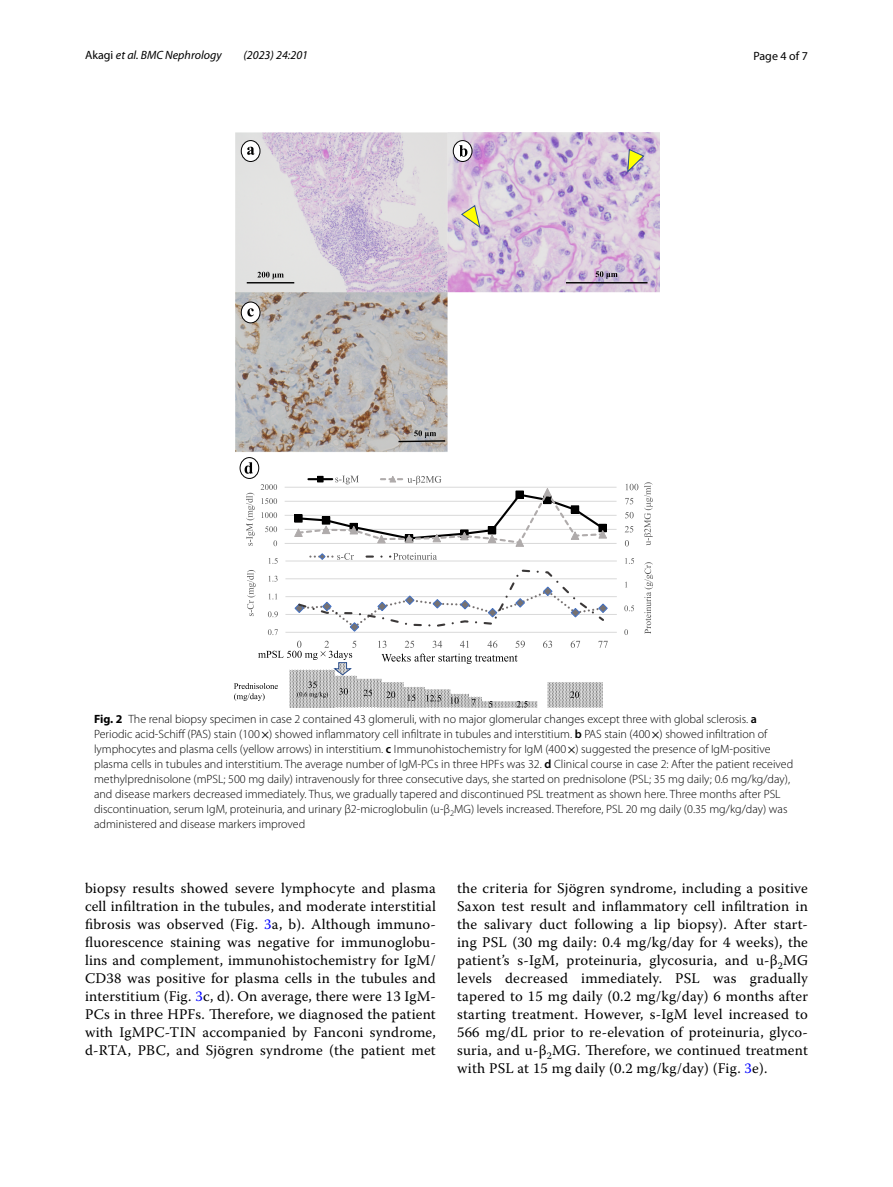
<style>
.page{position:relative;width:893px;height:1187px;background:#fff}
.page>*{position:absolute;margin:0;border:0;box-sizing:border-box;transform-origin:0 0}
.t1{font:14.7px/18px "Warnock Pro";letter-spacing:.015em;color:#000;text-align:justify}
.t2{font:300 12px/15px "Myriad Pro";color:#000}
.t3{font:italic 12px "Myriad Pro";color:#000}
.t4{font:12px "Myriad Pro";color:#000}
.s1{font-style:normal}
.s2{font-weight:700}
.s3{font-weight:600}
.s4{font-family:"STIX";font-weight:400}
.s5{color:#00f}
.s6{font-family:"Code 2000"}
</style>
<div class="page">
<img style="left:236px;top:133px;width:423px;height:479px">
<hr style="left:285px;top:543px;width:332px;height:1px;background:#d9d9d9">
<hr style="left:285px;top:529px;width:332px;height:1px;background:#d9d9d9">
<hr style="left:285px;top:515px;width:332px;height:1px;background:#d9d9d9">
<hr style="left:285px;top:501px;width:332px;height:1px;background:#d9d9d9">
<hr style="left:285px;top:487px;width:332px;height:1px;background:#d9d9d9">
<svg style="left:625px;top:540px;width:4px;height:6px"></svg>
<svg style="left:625px;top:526px;width:8px;height:6px"></svg>
<svg style="left:625px;top:512px;width:9px;height:6px"></svg>
<svg style="left:625px;top:498px;width:8px;height:6px"></svg>
<svg style="left:626px;top:483px;width:12px;height:7px"></svg>
<svg style="left:644px;top:482px;width:9px;height:63px"></svg>
<hr style="left:285px;top:614px;width:332px;height:1px;background:#d9d9d9">
<hr style="left:285px;top:596px;width:332px;height:1px;background:#d9d9d9">
<hr style="left:285px;top:578px;width:332px;height:1px;background:#d9d9d9">
<hr style="left:285px;top:560px;width:332px;height:1px;background:#d9d9d9">
<hr style="left:285px;top:632px;width:332px;height:1px;background:#d9d9d9">
<svg style="left:624px;top:629px;width:4px;height:6px"></svg>
<svg style="left:624px;top:605px;width:10px;height:6px"></svg>
<svg style="left:625px;top:581px;width:2px;height:6px"></svg>
<svg style="left:625px;top:558px;width:9px;height:5px"></svg>
<svg style="left:644px;top:562px;width:9px;height:72px"></svg>
<hr style="left:247px;top:282px;width:47px;height:1px;background:#000">
<svg style="left:257px;top:272px;width:27px;height:7px"></svg>
<svg style="left:397px;top:430px;width:50px;height:13px"></svg>
<hr style="left:566px;top:282px;width:81px;height:1px;background:#000">
<svg style="left:595px;top:271px;width:23px;height:8px"></svg>
<svg style="left:627px;top:148px;width:18px;height:26px"></svg>
<svg style="left:460px;top:204px;width:21px;height:25px"></svg>
<div style="left:241px;top:141px;width:19px;height:20px;background:#fff;border-radius:50%"></div>
<div style="left:241px;top:140px;width:19px;height:22px;border:1px solid #000;border-radius:50%"></div>
<svg style="left:247px;top:147px;width:8px;height:8px"></svg>
<svg style="left:453px;top:141px;width:19px;height:20px"></svg>
<div style="left:453px;top:140px;width:19px;height:22px;border:1px solid #000;border-radius:50%"></div>
<svg style="left:459px;top:145px;width:8px;height:12px"></svg>
<div style="left:241px;top:302px;width:19px;height:21px;background:#fff;border-radius:50%"></div>
<div style="left:241px;top:301px;width:19px;height:22px;border:1px solid #000;border-radius:50%"></div>
<svg style="left:247px;top:308px;width:7px;height:8px"></svg>
<svg style="left:240px;top:457px;width:19px;height:21px"></svg>
<div style="left:240px;top:457px;width:19px;height:22px;border:1px solid #000;border-radius:50%"></div>
<svg style="left:234px;top:462px;width:374px;height:245px"></svg>
<p class="t3" style="left:85px;top:48px;width:138px"><span class="s1">Akagi</span> et al. BMC Nephrology</p>
<p class="t3" style="left:243px;top:48px;width:66px">(2023) 24:201</p>
<p class="t4" style="left:753px;top:48px;width:56px">Page 4 of 7</p>
<p class="t2" style="left:94px;top:711px;width:701px"><span class="s2">Fig. 2</span> The renal biopsy specimen in case 2 contained 43 glomeruli, with no major glomerular changes except three with global sclerosis. <span class="s3">a </span>Periodic acid-Schiff (PAS) stain (100<span class="s4">×</span>) showed inflammatory cell infiltrate in tubules and interstitium. <span class="s3">b</span> PAS stain (400<span class="s4">×</span>) showed infiltration of lymphocytes and plasma cells (yellow arrows) in interstitium. <span class="s3">c</span> Immunohistochemistry for IgM (400<span class="s4">×</span>) suggested the presence of IgM-positive plasma cells in tubules and interstitium. The average number of IgM-PCs in three HPFs was 32. <span class="s3">d</span> Clinical course in case 2: After the patient received methylprednisolone (mPSL; 500 mg daily) intravenously for three consecutive days, she started on prednisolone (PSL; 35 mg daily; 0.6 mg/kg/day), and disease markers decreased immediately. Thus, we gradually tapered and discontinued PSL treatment as shown here. Three months after PSL discontinuation, serum IgM, proteinuria, and urinary β2-microglobulin (u-β<sub>2</sub>MG) levels increased. Therefore, PSL 20 mg daily (0.35 mg/kg/day) was administered and disease markers improved</p>
<p class="t1" style="left:85px;top:878px;width:352px">biopsy results showed severe lymphocyte and plasma cell infiltration in the tubules, and moderate interstitial fibrosis was observed (Fig. <span class="s5">3</span>a, b). Although immuno&shy;fluorescence staining was negative for immunoglobu&shy;lins and complement, immunohistochemistry for IgM/ CD38 was positive for plasma cells in the tubules and interstitium (Fig. <span class="s5">3</span>c, d). On average, there were 13 IgM-PCs in three HPFs. Therefore, we diagnosed the patient with IgMPC-TIN accompanied by Fanconi syndrome, d-RTA, PBC, and Sj<span class="s6">ӧ</span>gren syndrome (the patient met</p>
<p class="t1" style="left:457px;top:879px;width:352px">the criteria for Sj<span class="s6">ӧ</span>gren syndrome, including a positive Saxon test result and inflammatory cell infiltration in the salivary duct following a lip biopsy). After start&shy;ing PSL (30 mg daily: 0.4 mg/kg/day for 4 weeks), the patient’s s-IgM, proteinuria, glycosuria, and u-β<sub>2</sub>MG levels decreased immediately. PSL was gradually tapered to 15 mg daily (0.2 mg/kg/day) 6 months after starting treatment. However, s-IgM level increased to 566 mg/dL prior to re-elevation of proteinuria, glyco&shy;suria, and u-β<sub>2</sub>MG. Therefore, we continued treatment with PSL at 15 mg daily (0.2 mg/kg/day) (Fig. <span class="s5">3</span>e).</p>
</div>
